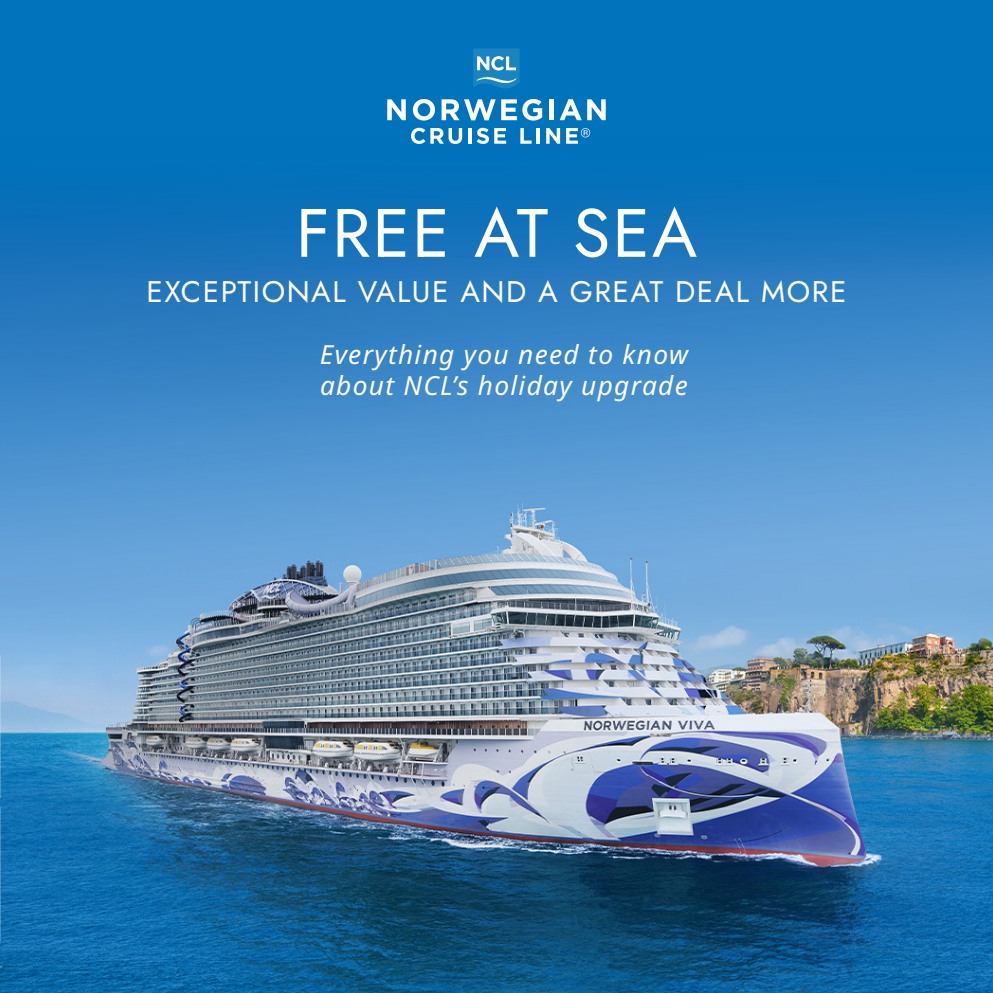
<style>
.page{position:relative;width:993px;height:993px;background:#fff}
.page>*{position:absolute;margin:0;border:0;box-sizing:border-box;transform-origin:0 0}
.t1{font:68.25px "Jost";letter-spacing:.03em;color:#fff}
.t2{font:29.75px "Jost";letter-spacing:.05em;color:#fff}
.t3{font:italic 26.25px/31.5px "Noto Sans";letter-spacing:.05em;color:#fff}
</style>
<div class="page">
<div style="left:0;top:0;width:992px;height:992px;background:#0073bd"></div>
<img style="left:0;top:129px;width:992px;height:863px">
<svg style="left:473px;top:48px;width:46px;height:41px;background:#3f98c9"></svg>
<svg style="left:387px;top:99px;width:18px;height:21px"></svg>
<svg style="left:413px;top:99px;width:22px;height:21px"></svg>
<svg style="left:441px;top:99px;width:54px;height:21px"></svg>
<svg style="left:501px;top:99px;width:41px;height:21px"></svg>
<hr style="left:549px;top:99px;width:4px;height:21px;background:#fff">
<svg style="left:559px;top:99px;width:22px;height:21px"></svg>
<svg style="left:587px;top:99px;width:18px;height:21px"></svg>
<svg style="left:411px;top:128px;width:51px;height:16px"></svg>
<hr style="left:468px;top:128px;width:3px;height:16px;background:#fff">
<svg style="left:476px;top:128px;width:30px;height:16px"></svg>
<svg style="left:520px;top:128px;width:11px;height:16px"></svg>
<hr style="left:536px;top:128px;width:4px;height:16px;background:#fff">
<svg style="left:546px;top:128px;width:14px;height:16px"></svg>
<svg style="left:566px;top:128px;width:24px;height:16px"></svg>
<img style="left:0;top:655px;width:1px;height:143px">
<h1 class="t1" style="left:296px;top:186px;width:402px">FREE AT SEA</h1>
<p class="t2" style="left:146px;top:272px;width:701px">EXCEPTIONAL VALUE AND A GREAT DEAL MORE</p>
<p class="t3" style="left:320px;top:338px;width:369px">Everything you need to know about NCL’s holiday upgrade</p>
</div>
